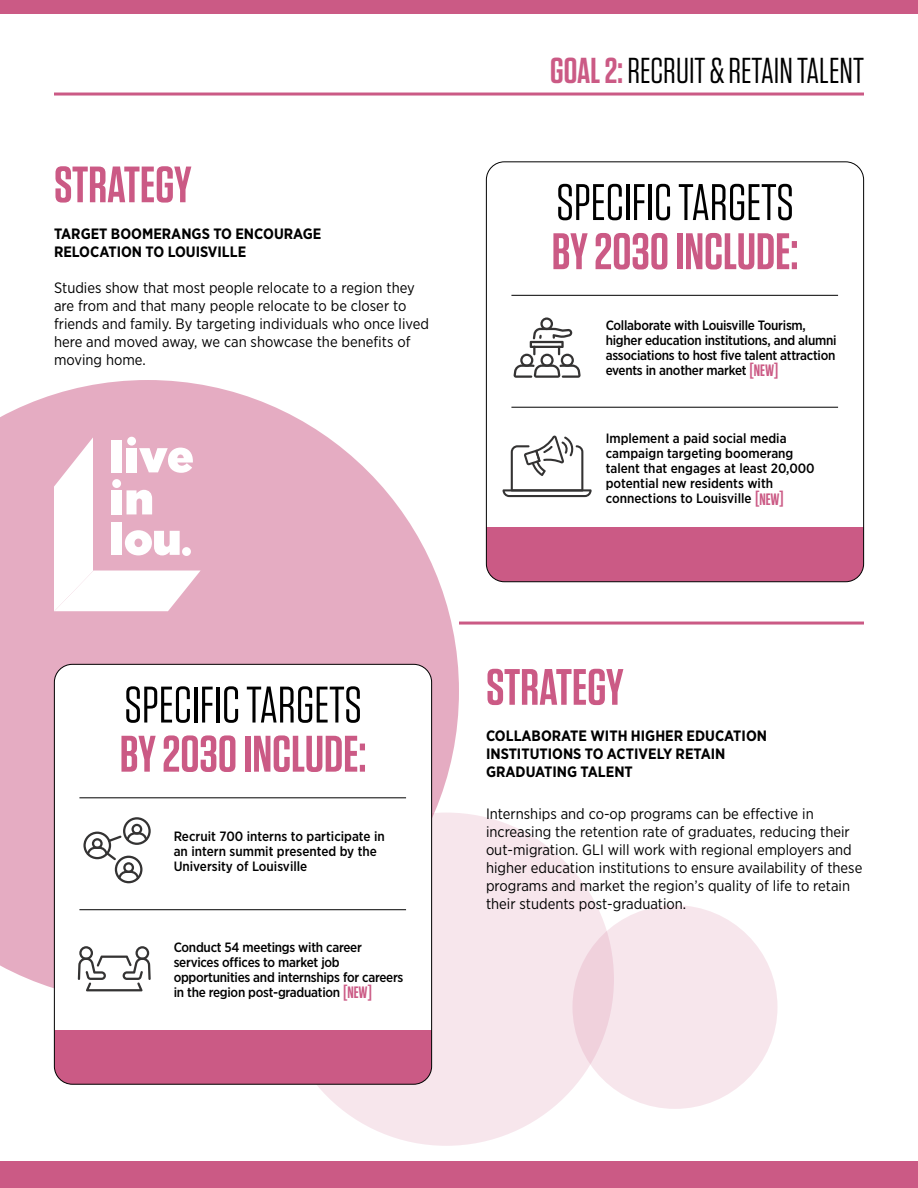
<style>
.page{position:relative;width:918px;height:1188px;background:#fff}
.page>*{position:absolute;margin:0;border:0;box-sizing:border-box;transform-origin:0 0}
.t1{font:51.3px "Tungsten";color:#000}
.t2{font:600 51.3px "Tungsten";color:#cb5a85}
.t3{font:600 51px "Tungsten";color:#cb5a85}
.t4{font:36px "Tungsten";color:#000}
.t5{font:15px/18px "Gotham Narrow";color:#000}
.t6{font:700 15px/18px "Gotham Narrow";color:#000}
.t7{font:500 13.5px/15px "Gotham Narrow";letter-spacing:-.02em;color:#000}
.t8{font:500 13.5px/15px "Gotham Narrow";color:#000}
.s1{font-weight:600;color:#cb5a85}
.s2{font-family:"Tungsten";font-weight:600;font-size:21px;color:#cb5a85}
.s3{font-family:"Tungsten";font-weight:600;font-size:16.5px;color:#cb5a85}
</style>
<div class="page">
<svg style="left:0;top:380px;width:459px;height:623px;fill:#e5acc2"></svg>
<div style="left:279px;top:813px;width:335px;height:333px;background:#f7e6ec;border-radius:50%"></div>
<div style="left:572px;top:905px;width:206px;height:204px;background:linear-gradient(to right,#f3dae3,#f9ebf0);border-radius:50%"></div>
<div style="left:0;top:1161px;width:918px;height:27px;background:#cb5a85"></div>
<div style="left:0;top:0;width:918px;height:14px;background:#cb5a85"></div>
<hr style="left:54px;top:93px;width:810px;height:3px;background:#cb5a85">
<hr style="left:459px;top:622px;width:405px;height:3px;background:#cb5a85">
<div style="left:486px;top:528px;width:378px;height:54px;background:#cb5a85"></div>
<div style="left:54px;top:664px;width:378px;height:420px;background:#fff;border-radius:18px"></div>
<div style="left:54px;top:1030px;width:378px;height:54px;background:#cb5a85"></div>
<hr style="left:511px;top:295px;width:327px;height:1px;background:#000">
<hr style="left:79px;top:797px;width:327px;height:1px;background:#000">
<hr style="left:511px;top:407px;width:327px;height:1px;background:#000">
<hr style="left:79px;top:909px;width:327px;height:1px;background:#000">
<svg style="left:514px;top:317px;width:67px;height:61px"></svg>
<svg style="left:83px;top:817px;width:68px;height:66px"></svg>
<svg style="left:78px;top:946px;width:73px;height:45px"></svg>
<svg style="left:503px;top:436px;width:89px;height:61px"></svg>
<svg style="left:54px;top:437px;width:147px;height:174px"></svg>
<div style="left:127px;top:437px;width:9px;height:9px;background:#fff;border-radius:50%"></div>
<div style="left:112px;top:479px;width:9px;height:9px;background:#fff;border-radius:50%"></div>
<div style="left:182px;top:547px;width:9px;height:9px;background:#fff;border-radius:50%"></div>
<h2 class="t3" style="left:54px;top:158px;width:139px">STRATEGY</h2>
<p class="t6" style="left:54px;top:224px;width:269px">TARGET BOOMERANGS TO ENCOURAGE<br>RELOCATION TO LOUISVILLE</p>
<p class="t5" style="left:54px;top:278px;width:377px">Studies show that most people relocate to a region they are from and that many people relocate to be closer to friends and family. By targeting individuals who once lived here and moved away, we can showcase the benefits of moving home.</p>
<h3 class="t4" style="left:550px;top:52px;width:315px"><span class="s1">GOAL 2:</span> RECRUIT &amp; RETAIN TALENT</h3>
<h1 class="t1" style="left:556px;top:176px;width:239px">SPECIFIC TARGETS</h1>
<h1 class="t2" style="left:552px;top:224px;width:248px">BY 2030 INCLUDE:</h1>
<p class="t7" style="left:606px;top:317px;width:232px">Collaborate with Louisville Tourism, higher education institutions, and alumni associations to host five talent attraction events in another market <span class="s2">[</span><span class="s3">NEW</span><span class="s2">]</span></p>
<p class="t8" style="left:606px;top:431px;width:211px">Implement a paid social media campaign targeting boomerang talent that engages at least 20,000 potential new residents with connections to Louisville <span class="s2">[</span><span class="s3">NEW</span><span class="s2">]</span></p>
<h1 class="t1" style="left:124px;top:678px;width:239px">SPECIFIC TARGETS</h1>
<h1 class="t2" style="left:120px;top:727px;width:248px">BY 2030 INCLUDE:</h1>
<p class="t8" style="left:174px;top:828px;width:213px">Recruit 700 interns to participate in an intern summit presented by the<br>University of Louisville</p>
<p class="t7" style="left:174px;top:939px;width:231px">Conduct 54 meetings with career services offices to market job opportunities and internships for careers in the region post-graduation <span class="s2">[</span><span class="s3">NEW</span><span class="s2">]</span></p>
<h2 class="t3" style="left:486px;top:660px;width:139px">STRATEGY</h2>
<p class="t6" style="left:486px;top:727px;width:283px">COLLABORATE WITH HIGHER EDUCATION<br>INSTITUTIONS TO ACTIVELY RETAIN<br>GRADUATING TALENT</p>
<p class="t5" style="left:486px;top:805px;width:378px">Internships and co-op programs can be effective in increasing the retention rate of graduates, reducing their out-migration. GLI will work with regional employers and higher education institutions to ensure availability of these programs and market the region’s quality of life to retain their students post-graduation.</p>
</div>
